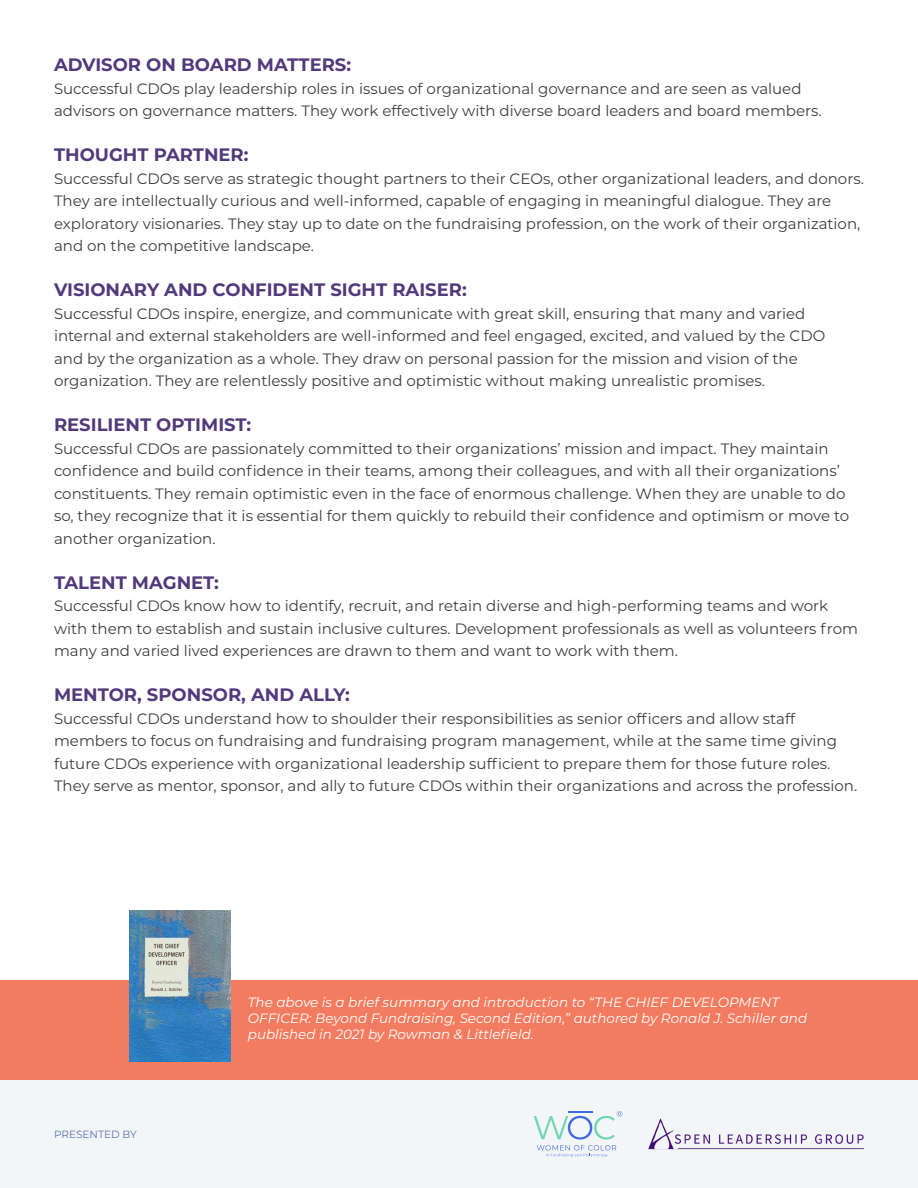
<style>
.page{position:relative;width:918px;height:1188px;background:#fff}
.page>*{position:absolute;margin:0;border:0;box-sizing:border-box;transform-origin:0 0}
.t1{font:700 18px "Montserrat";color:#52397b}
.t2{font:15px/22.5px "Montserrat";color:#3e3e3f}
.t3{font:italic 13.5px/16.2px "Montserrat";color:#fff}
.t4{font:10.5px "Montserrat";color:#5d72b7}
</style>
<div class="page">
<div style="left:0;top:1080px;width:918px;height:108px;background:#f3f6f7"></div>
<svg style="left:534px;top:1111px;width:88px;height:46px"></svg>
<img style="left:649px;top:1118px;width:215px;height:32px">
<div style="left:0;top:980px;width:918px;height:100px;background:#f37c60"></div>
<img style="left:129px;top:910px;width:102px;height:152px">
<p class="t1" style="left:54px;top:52px;width:299px">ADVISOR ON BOARD MATTERS:</p>
<p class="t2" style="left:54px;top:77px;width:769px">Successful CDOs play leadership roles in issues of organizational governance and are seen as valued advisors on governance matters. They work effectively with diverse board leaders and board members.</p>
<p class="t1" style="left:54px;top:142px;width:196px">THOUGHT PARTNER:</p>
<p class="t2" style="left:54px;top:167px;width:811px">Successful CDOs serve as strategic thought partners to their CEOs, other organizational leaders, and donors.<br>They are intellectually curious and well-informed, capable of engaging in meaningful dialogue. They are exploratory visionaries. They stay up to date on the fundraising profession, on the work of their organization, and on the competitive landscape.</p>
<p class="t1" style="left:54px;top:277px;width:414px">VISIONARY AND CONFIDENT SIGHT RAISER:</p>
<p class="t2" style="left:54px;top:302px;width:773px">Successful CDOs inspire, energize, and communicate with great skill, ensuring that many and varied internal and external stakeholders are well-informed and feel engaged, excited, and valued by the CDO and by the organization as a whole. They draw on personal passion for the mission and vision of the organization. They are relentlessly positive and optimistic without making unrealistic promises.</p>
<p class="t1" style="left:54px;top:412px;width:199px">RESILIENT OPTIMIST:</p>
<p class="t2" style="left:54px;top:437px;width:797px">Successful CDOs are passionately committed to their organizations’ mission and impact. They maintain confidence and build confidence in their teams, among their colleagues, and with all their organizations’ constituents. They remain optimistic even in the face of enormous challenge. When they are unable to do so, they recognize that it is essential for them quickly to rebuild their confidence and optimism or move to another organization.</p>
<p class="t1" style="left:54px;top:570px;width:166px">TALENT MAGNET:</p>
<p class="t2" style="left:54px;top:594px;width:806px">Successful CDOs know how to identify, recruit, and retain diverse and high-performing teams and work with them to establish and sustain inclusive cultures. Development professionals as well as volunteers from many and varied lived experiences are drawn to them and want to work with them.</p>
<p class="t1" style="left:54px;top:682px;width:297px">MENTOR, SPONSOR, AND ALLY:</p>
<p class="t2" style="left:54px;top:707px;width:805px">Successful CDOs understand how to shoulder their responsibilities as senior officers and allow staff members to focus on fundraising and fundraising program management, while at the same time giving future CDOs experience with organizational leadership sufficient to prepare them for those future roles.<br>They serve as mentor, sponsor, and ally to future CDOs within their organizations and across the profession.</p>
<p class="t4" style="left:54px;top:1127px;width:84px">PRESENTED BY</p>
<p class="t3" style="left:248px;top:993px;width:561px">The above is a brief summary and introduction to “THE CHIEF DEVELOPMENT<br>OFFICER: Beyond Fundraising, Second Edition,” authored by Ronald J. Schiller and published in 2021 by Rowman &amp; Littlefield.</p>
</div>
